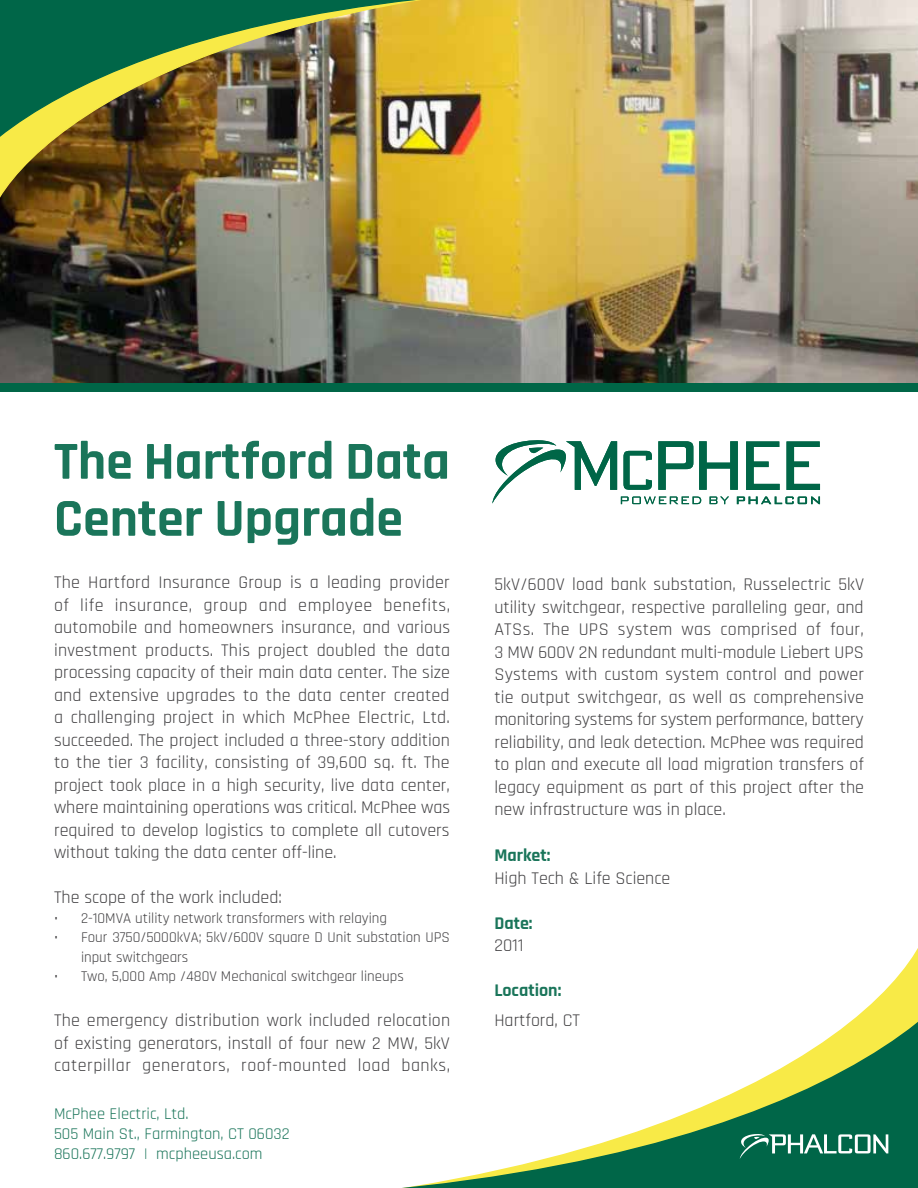
<style>
.page{position:relative;width:918px;height:1188px;background:#fff}
.page>*{position:absolute;margin:0;border:0;box-sizing:border-box;transform-origin:0 0}
.t1{font:700 54px/57px "Rajdhani";color:#1a755a}
.t2{font:18px/22.5px "Rajdhani";color:#414042;text-align:justify}
.t3{font:700 18px "Rajdhani";color:#1a755a}
.t4{font:16.5px/19.8px "Rajdhani";color:#1a755a}
.t5{font:15px/19.5px "Rajdhani";color:#414042}
</style>
<div class="page">
<img style="left:0;top:0;width:918px;height:383px">
<svg style="left:402px;top:948px;width:516px;height:240px"></svg>
<img style="left:0;top:0;width:706px;height:233px">
<img style="left:0;top:0;width:660px;height:226px">
<svg style="left:740px;top:1134px;width:148px;height:25px"></svg>
<div style="left:0;top:383px;width:918px;height:9px;background:#006647"></div>
<svg style="left:492px;top:440px;width:328px;height:64px"></svg>
<h1 class="t1" style="left:54px;top:434px;width:398px">The Hartford Data<br>Center Upgrade</h1>
<p class="t2" style="left:54px;top:572px;width:398px">The Hartford Insurance Group is a leading provider of life insurance, group and employee benefits, automobile and homeowners insurance, and various investment products. This project doubled the data processing capacity of their main data center. The size and extensive upgrades to the data center created a challenging project in which McPhee Electric, Ltd. succeeded. The project included a three-story addition to the tier 3 facility, consisting of 39,600 sq. ft. The project took place in a high security, live data center, where maintaining operations was critical. McPhee was required to develop logistics to complete all cutovers without taking the data center off-line.</p>
<p class="t2" style="left:54px;top:887px;width:229px">The scope of the work included:</p>
<p class="t5" style="left:54px;top:909px;width:335px">• 2-10MVA utility network transformers with relaying</p>
<p class="t5" style="left:81px;top:928px;width:371px;text-indent:-27px">• Four 3750/5000kVA; 5kV/600V square D Unit substation UPS input switchgears</p>
<p class="t5" style="left:54px;top:967px;width:351px">• Two, 5,000 Amp /480V Mechanical switchgear lineups</p>
<p class="t2" style="left:54px;top:1010px;width:398px">The emergency distribution work included relocation of existing generators, install of four new 2 MW, 5kV caterpillar generators, roof-mounted load banks,</p>
<p class="t4" style="left:54px;top:1105px;width:237px">McPhee Electric, Ltd.<br>505 Main St., Farmington, CT 06032<br>860.677.9797 | mcpheeusa.com</p>
<p class="t2" style="left:494px;top:574px;width:371px">5kV/600V load bank substation, Russelectric 5kV utility switchgear, respective paralleling gear, and ATSs. The UPS system was comprised of four, 3 MW 600V 2N redundant multi-module Liebert UPS Systems with custom system control and power tie output switchgear, as well as comprehensive monitoring systems for system performance, battery reliability, and leak detection. McPhee was required to plan and execute all load migration transfers of legacy equipment as part of this project after the new infrastructure was in place.</p>
<p class="t3" style="left:494px;top:845px;width:58px">Market:</p>
<p class="t2" style="left:494px;top:867px;width:178px">High Tech &amp; Life Science</p>
<p class="t3" style="left:494px;top:912px;width:40px">Date:</p>
<p class="t2" style="left:494px;top:935px;width:31px">2011</p>
<p class="t3" style="left:494px;top:980px;width:69px">Location:</p>
<p class="t2" style="left:494px;top:1010px;width:87px">Hartford, CT</p>
</div>
